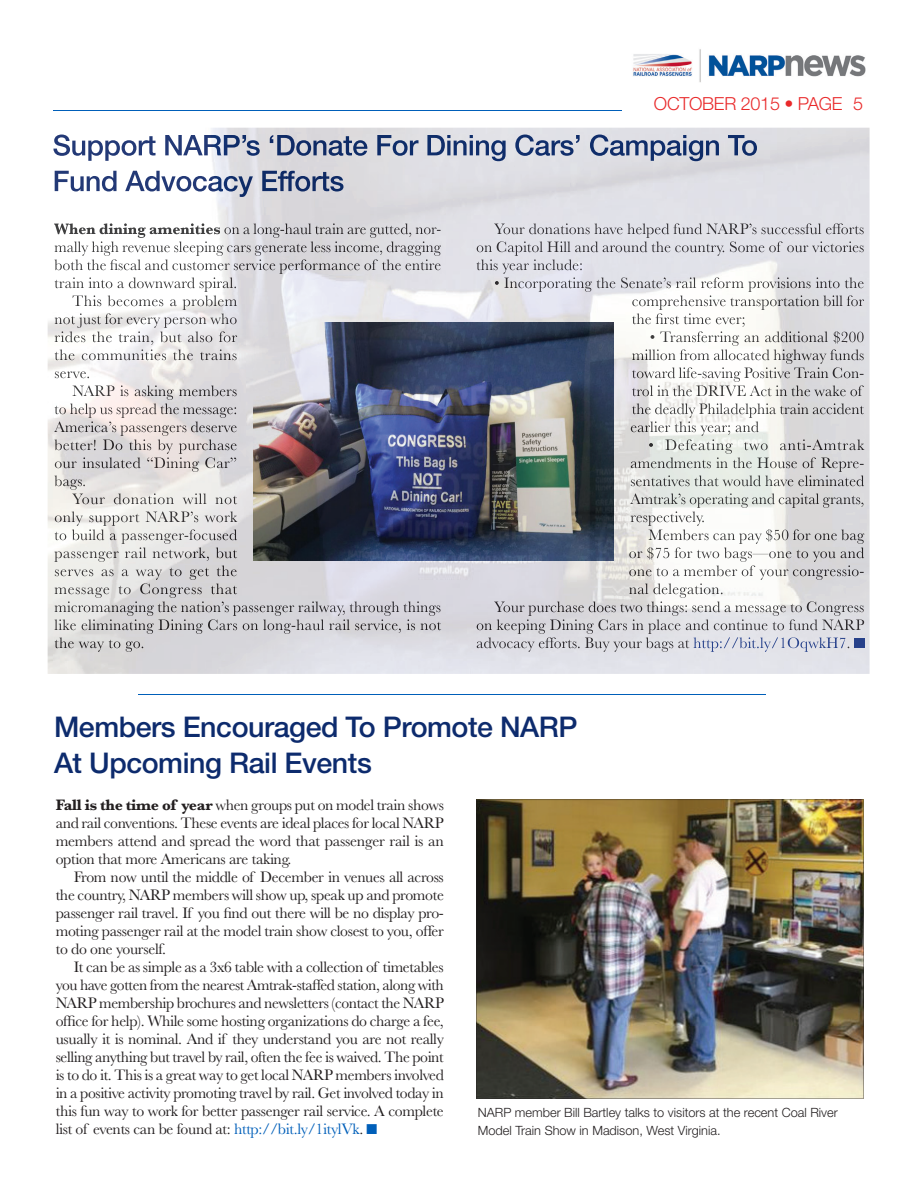
<style>
.page{position:relative;width:918px;height:1188px;background:#fff}
.page>*{position:absolute;margin:0;border:0;box-sizing:border-box;transform-origin:0 0}
.t1{font:500 28.5px/35.7px "Helvetica Neue LT Std";letter-spacing:-.015em;color:#0d2b6d}
.t2{font:300 18px "Helvetica Neue LT Std";letter-spacing:-.015em;color:#e9292a}
.t3{font:15.75px/18px "Baskerville MT Std";letter-spacing:-.02em;color:#231f20;text-align:justify}
.t4{font:300 12.75px/18px "Helvetica Neue LT Std";color:#231f20}
.s1{font-weight:700}
.s2{color:#005fb9}
.s3{font-family:"Zingbats Regular SWFTE";font-size:18px;color:#005fb9}
</style>
<div class="page">
<img style="left:633px;top:49px;width:233px;height:34px">
<hr style="left:53px;top:111px;width:569px;height:1px;background:#005fb9">
<img style="left:476px;top:800px;width:388px;height:299px">
<img style="left:48px;top:128px;width:822px;height:546px">
<img style="left:53px;top:135px;width:704px;height:26px">
<img style="left:55px;top:171px;width:289px;height:26px">
<img style="left:54px;top:223px;width:167px;height:15px">
<img style="left:221px;top:223px;width:220px;height:15px">
<img style="left:55px;top:241px;width:386px;height:15px">
<img style="left:54px;top:259px;width:387px;height:15px">
<img style="left:55px;top:277px;width:182px;height:15px">
<img style="left:73px;top:295px;width:164px;height:15px">
<img style="left:55px;top:313px;width:182px;height:15px">
<img style="left:55px;top:331px;width:182px;height:14px">
<img style="left:55px;top:349px;width:182px;height:11px">
<img style="left:55px;top:371px;width:35px;height:7px">
<img style="left:72px;top:385px;width:165px;height:15px">
<img style="left:55px;top:403px;width:182px;height:15px">
<img style="left:54px;top:421px;width:183px;height:15px">
<img style="left:54px;top:439px;width:183px;height:15px">
<img style="left:55px;top:457px;width:182px;height:15px">
<img style="left:54px;top:475px;width:32px;height:15px">
<img style="left:72px;top:493px;width:165px;height:11px">
<img style="left:55px;top:511px;width:182px;height:15px">
<img style="left:55px;top:529px;width:182px;height:15px">
<img style="left:54px;top:547px;width:183px;height:15px">
<img style="left:55px;top:565px;width:182px;height:15px">
<img style="left:55px;top:583px;width:182px;height:15px">
<img style="left:55px;top:601px;width:386px;height:15px">
<img style="left:54px;top:619px;width:387px;height:15px">
<img style="left:55px;top:637px;width:94px;height:15px">
<img style="left:494px;top:223px;width:370px;height:15px">
<img style="left:477px;top:241px;width:387px;height:15px">
<img style="left:477px;top:259px;width:106px;height:15px">
<img style="left:495px;top:277px;width:369px;height:15px">
<img style="left:632px;top:295px;width:232px;height:15px">
<img style="left:632px;top:313px;width:113px;height:14px">
<img style="left:651px;top:331px;width:213px;height:15px">
<img style="left:632px;top:349px;width:232px;height:15px">
<img style="left:632px;top:367px;width:232px;height:15px">
<img style="left:632px;top:385px;width:232px;height:11px">
<img style="left:632px;top:403px;width:232px;height:15px">
<img style="left:631px;top:421px;width:128px;height:15px">
<img style="left:649px;top:439px;width:215px;height:15px">
<img style="left:631px;top:457px;width:233px;height:15px">
<img style="left:631px;top:475px;width:233px;height:11px">
<img style="left:630px;top:493px;width:234px;height:15px">
<img style="left:631px;top:511px;width:78px;height:15px">
<img style="left:649px;top:529px;width:215px;height:15px">
<img style="left:629px;top:547px;width:235px;height:15px">
<img style="left:629px;top:565px;width:235px;height:15px">
<img style="left:629px;top:583px;width:95px;height:15px">
<img style="left:494px;top:601px;width:370px;height:15px">
<img style="left:477px;top:619px;width:387px;height:15px">
<img style="left:477px;top:637px;width:212px;height:15px">
<img style="left:694px;top:637px;width:151px;height:15px">
<svg style="left:848px;top:638px;width:16px;height:10px"></svg>
<img style="left:253px;top:323px;width:360px;height:238px">
<hr style="left:138px;top:695px;width:628px;height:1px;background:#005fb9">
<p class="t2" style="left:654px;top:93px;width:211px">OCTOBER 2015 • PAGE 5</p>
<h1 class="t1" style="left:54px;top:709px;width:525px">Members Encouraged To Promote NARP<br>At Upcoming Rail Events</h1>
<p class="t3" style="left:56px;top:796px;width:390px"><span class="s1">Fall is the time of year</span> when groups put on model train shows and rail conventions. These events are ideal places for local NARP members attend and spread the word that passenger rail is an option that more Americans are taking.</p>
<p class="t3" style="left:56px;top:868px;width:390px;text-indent:18px">From now until the middle of December in venues all across the country, NARP members will show up, speak up and promote passenger rail travel. If you find out there will be no display pro&shy;moting passenger rail at the model train show closest to you, offer to do one yourself.</p>
<p class="t3" style="left:56px;top:958px;width:390px;text-indent:18px">It can be as simple as a 3x6 table with a collection of timetables you have gotten from the nearest Amtrak-staffed station, along with NARP membership brochures and newsletters (contact the NARP office for help). While some hosting organizations do charge a fee, usually it is nominal. And if they understand you are not really selling anything but travel by rail, often the fee is waived. The point is to do it. This is a great way to get local NARP members involved in a positive activity promoting travel by rail. Get involved today in this fun way to work for better passenger rail service. A complete list of events can be found at: <span class="s2">http://bit.ly/1itylVk</span>. <span class="s3">n</span></p>
<p class="t4" style="left:478px;top:1103px;width:361px">NARP member Bill Bartley talks to visitors at the recent Coal River<br>Model Train Show in Madison, West Virginia.</p>
</div>
